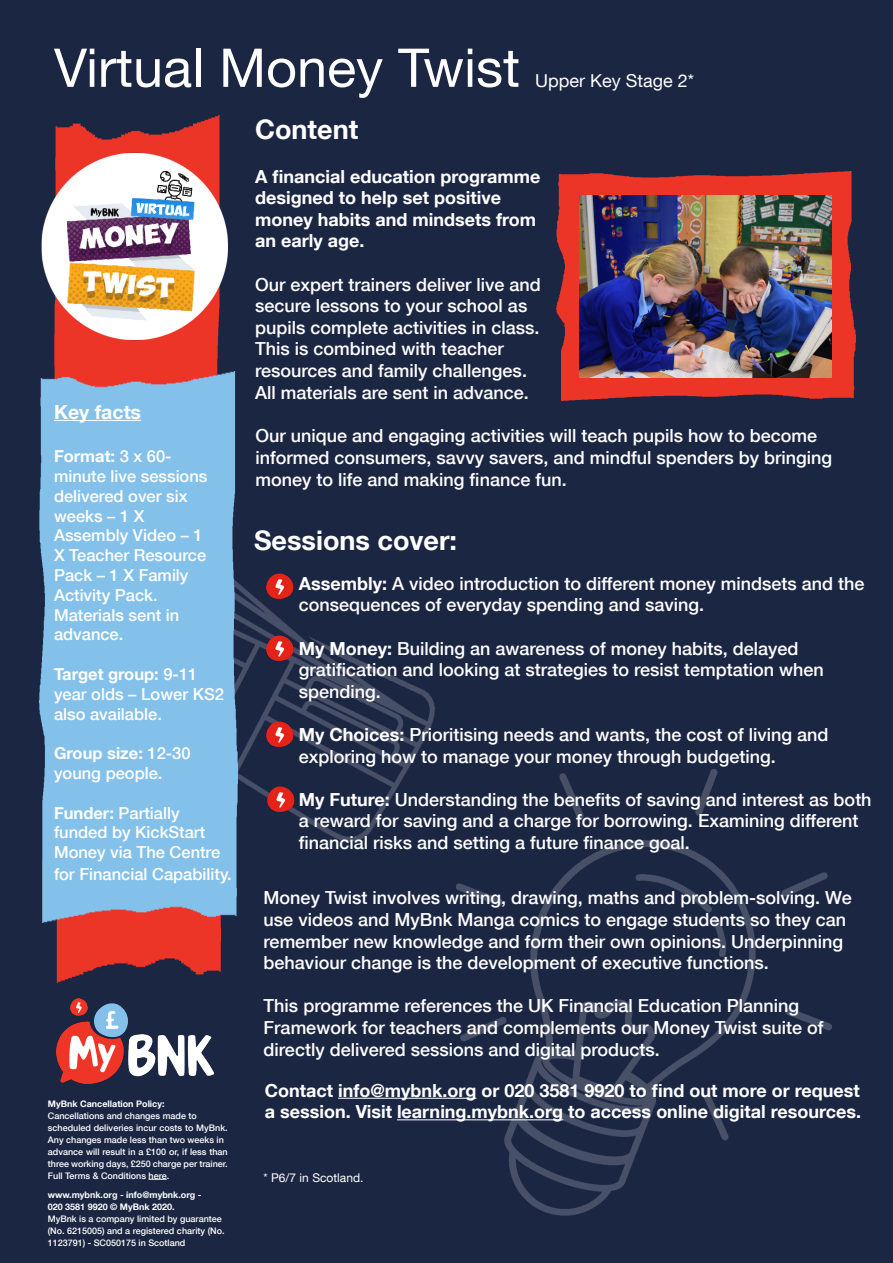
<style>
.page{position:relative;width:893px;height:1263px;background:#1b2643}
.page>*{position:absolute;margin:0;border:0;box-sizing:border-box;transform-origin:0 0}
.t1{font:53.4px "Helvetica Neue LT Com";color:#fff}
.t2{font:700 27px "Helvetica Neue LT Com";color:#fff}
.t3{font:700 19.5px "Helvetica Neue LT Com";color:#fff}
.t4{font:500 18px/21.6px "Helvetica Neue LT Com";color:#fff}
.t5{font:700 18px/21.6px "Helvetica Neue LT Com";color:#fff}
.t6{font:17.85px "Helvetica Neue LT Com";color:#fff}
.t7{font:500 16.5px/19.8px "Helvetica Neue LT Com";color:#fff}
.t8{font:700 16.5px "Helvetica Neue LT Com";color:#fff}
.t9{font:12px "Helvetica Neue LT Com";color:#fff}
.t10{font:500 9px/12px "Helvetica Neue LT Com";color:#fff}
.t11{font:700 9px "Helvetica Neue LT Com";color:#fff}
.s1{font-weight:500}
.s2{font-weight:700}
</style>
<div class="page">
<div style="left:54px;top:742px;width:392px;height:467px;background:#1b2643"></div>
<div style="left:237px;top:420px;width:134px;height:126px;background:#1b2643"></div>
<div style="left:54px;top:54px;width:269px;height:269px;background:#1b2643"></div>
<div style="left:438px;top:22px;width:322px;height:264px;background:#1b2643"></div>
<div style="left:585px;top:670px;width:235px;height:100px;background:#1b2643"></div>
<img style="left:237px;top:546px;width:197px;height:296px">
<img style="left:457px;top:770px;width:374px;height:446px">
<img style="left:54px;top:116px;width:167px;height:866px">
<img style="left:557px;top:171px;width:298px;height:230px">
<div style="left:39px;top:381px;width:198px;height:542px;background:#84c1ea"></div>
<hr style="left:54px;top:420px;width:87px;height:1px;background:#fff">
<img style="left:0;top:138px;width:254px;height:243px">
<img style="left:254px;top:569px;width:48px;height:35px">
<img style="left:254px;top:631px;width:48px;height:35px">
<img style="left:254px;top:717px;width:48px;height:35px">
<img style="left:255px;top:782px;width:48px;height:35px">
<img style="left:579px;top:196px;width:252px;height:181px">
<img style="left:57px;top:999px;width:156px;height:84px">
<svg style="left:149px;top:1179px;width:18px;height:1px"></svg>
<hr style="left:338px;top:1098px;width:138px;height:1px;background:#fff">
<hr style="left:397px;top:1119px;width:166px;height:1px;background:#fff">
<img style="left:54px;top:158px;width:207px;height:210px">
<p class="t1" style="left:54px;top:35px;width:468px">Virtual Money Twist</p>
<p class="t6" style="left:535px;top:69px;width:161px">Upper Key Stage 2*</p>
<p class="t3" style="left:54px;top:400px;width:89px">Key facts</p>
<p class="t8" style="left:54px;top:446px;width:119px">Format: <span class="s1">3 x 60-</span></p>
<p class="t7" style="left:54px;top:466px;width:155px">minute live sessions delivered over six weeks – 1 X</p>
<p class="t7" style="left:54px;top:525px;width:154px">Assembly Video – 1<br>X Teacher Resource<br>Pack – 1 X Family</p>
<p class="t7" style="left:54px;top:585px;width:105px">Activity Pack.</p>
<p class="t7" style="left:54px;top:605px;width:127px">Materials sent in</p>
<p class="t7" style="left:54px;top:624px;width:71px">advance.</p>
<p class="t7" style="left:54px;top:664px;width:171px"><span class="s2">Target group:</span> 9-11 year olds – Lower KS2 also available.</p>
<p class="t7" style="left:54px;top:743px;width:138px"><span class="s2">Group size:</span> 12-30 young people.</p>
<p class="t7" style="left:54px;top:803px;width:127px"><span class="s2">Funder:</span> Partially</p>
<p class="t7" style="left:54px;top:822px;width:168px">funded by KickStart<br>Money via The Centre</p>
<p class="t7" style="left:54px;top:864px;width:179px">for Financial Capability.</p>
<p class="t11" style="left:48px;top:1098px;width:118px">MyBnk Cancellation Policy:</p>
<p class="t10" style="left:48px;top:1109px;width:151px">Cancellations and changes made to</p>
<p class="t10" style="left:48px;top:1121px;width:181px">scheduled deliveries incur costs to MyBnk.<br>Any changes made less than two weeks in</p>
<p class="t10" style="left:48px;top:1145px;width:181px;text-align:justify">advance will result in a £100 or, if less than three working days, £250 charge per trainer.<br>Full Terms &amp; Conditions here.</p>
<p class="t11" style="left:48px;top:1189px;width:155px">www.mybnk.org - info@mybnk.org -</p>
<p class="t11" style="left:48px;top:1201px;width:128px">020 3581 9920 © MyBnk 2020.</p>
<p class="t10" style="left:48px;top:1213px;width:178px">MyBnk is a company limited by guarantee (No. 6215005) and a registered charity (No.<br>1123791) - SC050175 in Scotland</p>
<p class="t2" style="left:255px;top:113px;width:105px">Content</p>
<p class="t5" style="left:255px;top:165px;width:287px">A financial education programme designed to help set positive money habits and mindsets from an early age.</p>
<p class="t4" style="left:255px;top:273px;width:287px">Our expert trainers deliver live and secure lessons to your school as pupils complete activities in class.<br>This is combined with teacher</p>
<p class="t4" style="left:255px;top:360px;width:275px">resources and family challenges.<br>All materials are sent in advance.</p>
<p class="t4" style="left:256px;top:425px;width:563px">Our unique and engaging activities will teach pupils how to become</p>
<p class="t4" style="left:256px;top:446px;width:578px">informed consumers, savvy savers, and mindful spenders by bringing money to life and making finance fun.</p>
<p class="t2" style="left:254px;top:523px;width:205px">Sessions cover:</p>
<p class="t4" style="left:299px;top:572px;width:567px"><span class="s2">Assembly:</span> A video introduction to different money mindsets and the consequences of everyday spending and saving.</p>
<p class="t4" style="left:299px;top:637px;width:501px"><span class="s2">My Money:</span> Building an awareness of money habits, delayed</p>
<p class="t4" style="left:299px;top:659px;width:527px">gratification and looking at strategies to resist temptation when spending.</p>
<p class="t4" style="left:299px;top:723px;width:531px"><span class="s2">My Choices:</span> Prioritising needs and wants, the cost of living and</p>
<p class="t4" style="left:299px;top:745px;width:479px">exploring how to manage your money through budgeting.</p>
<p class="t4" style="left:299px;top:788px;width:574px"><span class="s2">My Future:</span> Understanding the benefits of saving and interest as both a reward for saving and a charge for borrowing. Examining different financial risks and setting a future finance goal.</p>
<p class="t4" style="left:264px;top:887px;width:590px">Money Twist involves writing, drawing, maths and problem-solving. We use videos and MyBnk Manga comics to engage students so they can remember new knowledge and form their own opinions. Underpinning behaviour change is the development of executive functions.</p>
<p class="t4" style="left:264px;top:995px;width:537px">This programme references the UK Financial Education Planning</p>
<p class="t4" style="left:264px;top:1017px;width:561px">Framework for teachers and complements our Money Twist suite of</p>
<p class="t4" style="left:264px;top:1038px;width:398px">directly delivered sessions and digital products.</p>
<p class="t5" style="left:265px;top:1079px;width:598px">Contact info@mybnk.org or 020 3581 9920 to find out more or request a session. Visit learning.mybnk.org to access online digital resources.</p>
<p class="t9" style="left:264px;top:1170px;width:101px">* P6/7 in Scotland.</p>
</div>
